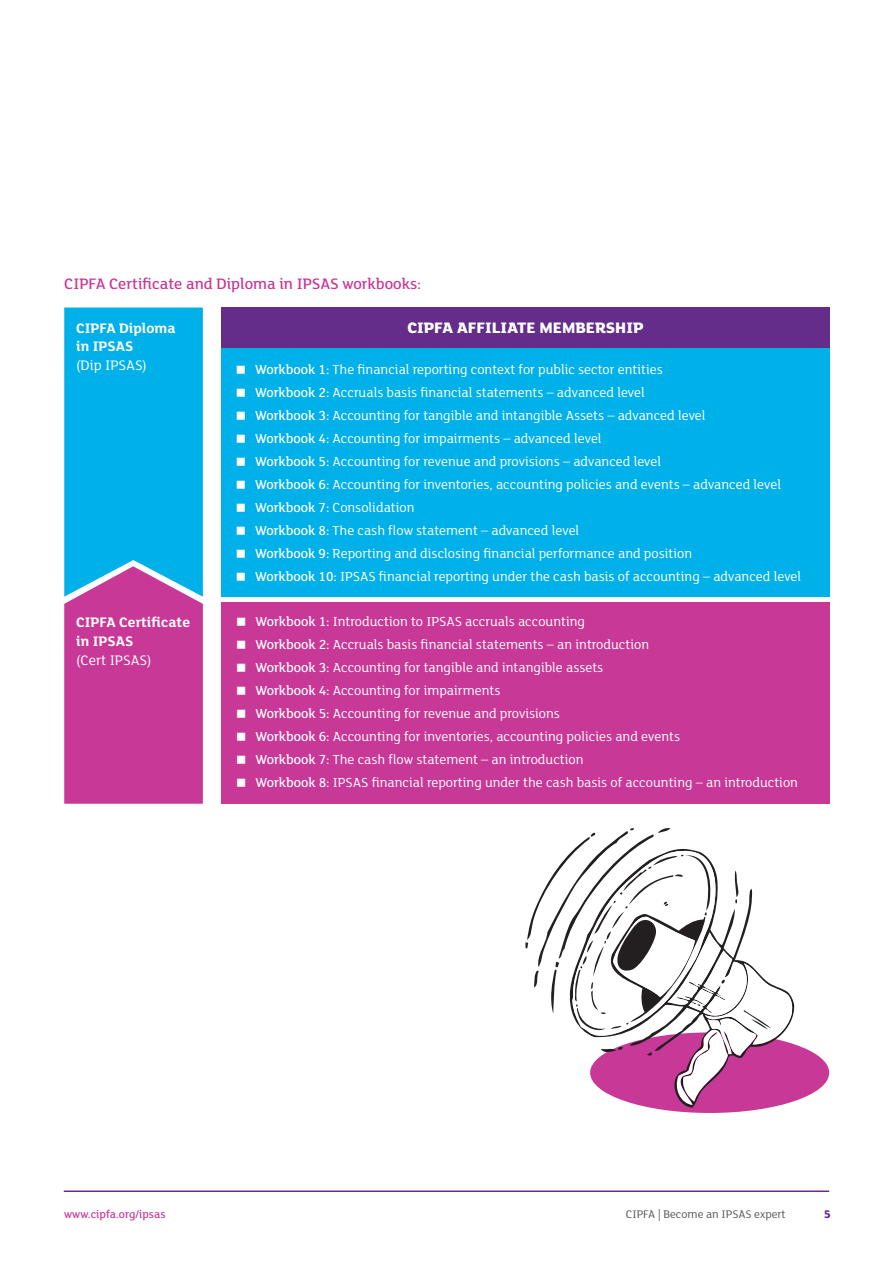
<style>
.page{position:relative;width:893px;height:1263px;background:#fff}
.page>*{position:absolute;margin:0;border:0;box-sizing:border-box;transform-origin:0 0}
.Subhead_B_11_13_Med{font:500 16.5px "FS Lola";color:#c83896}
.Subhead_B_11_13_Med-2{font:800 16.5px "FS Lola";color:#fff}
.Body_Copy_9_5_12_5{font:700 15px/18.8px "FS Lola";color:#fff}
.Body_Copy_9_5_12_5-2{font:15px/18.8px "FS Lola";color:#fff}
.t1{font:14.25px "FS Lola";color:#fff}
.t2{font:12px "FS Lola";color:#57585a}
.t3{font:500 12px "FS Lola";color:#c83896}
.t4{font:800 12px "FS Lola";color:#642d89}
.s1{font-weight:700}
.s2{font-weight:500}
.s3{font-weight:400}
</style>
<div class="page">
<hr style="left:64px;top:1190px;width:765px;height:2px;background:#642d89">
<div style="left:221px;top:348px;width:608px;height:249px;background:#00b0e8"></div>
<div style="left:221px;top:307px;width:608px;height:41px;background:#642d89"></div>
<div style="left:221px;top:602px;width:608px;height:202px;background:#c83896"></div>
<svg style="left:64px;top:307px;width:139px;height:497px;background:#5c7cc4"></svg>
<div style="left:590px;top:1032px;width:239px;height:81px;background:#c83896;border-radius:50%"></div>
<svg style="left:525px;top:828px;width:268px;height:277px"></svg>
<p class="Subhead_B_11_13_Med" style="left:64px;top:273px;width:358px">CIPFA Certificate and Diploma in IPSAS workbooks:</p>
<p class="Body_Copy_9_5_12_5" style="left:76px;top:318px;width:101px">CIPFA Diploma</p>
<p class="Subhead_B_11_13_Med-2" style="left:407px;top:316px;width:238px">CIPFA AFFILIATE MEMBERSHIP</p>
<p class="Body_Copy_9_5_12_5-2" style="left:76px;top:336px;width:72px"><span class="s1">in IPSAS </span>(Dip IPSAS)</p>
<p class="t1" style="left:255px;top:360px;width:409px"><span class="s2">Workbook 1:</span> The financial reporting context for public sector entities</p>
<p class="t1" style="left:255px;top:383px;width:391px"><span class="s2">Workbook 2:</span> Accruals basis financial statements – advanced level</p>
<p class="t1" style="left:255px;top:406px;width:452px"><span class="s2">Workbook 3:</span> Accounting for tangible and intangible Assets – advanced level</p>
<p class="t1" style="left:255px;top:429px;width:348px"><span class="s2">Workbook 4:</span> Accounting for impairments – advanced level</p>
<p class="t1" style="left:255px;top:452px;width:408px"><span class="s2">Workbook 5:</span> Accounting for revenue and provisions – advanced level</p>
<p class="t1" style="left:255px;top:475px;width:527px"><span class="s2">Workbook 6:</span> Accounting for inventories, accounting policies and events – advanced level</p>
<p class="t1" style="left:255px;top:498px;width:161px"><span class="s2">Workbook 7:</span> Consolidation</p>
<p class="t1" style="left:255px;top:521px;width:326px"><span class="s2">Workbook 8:</span> The cash flow statement – advanced level</p>
<p class="t1" style="left:255px;top:544px;width:439px"><span class="s2">Workbook 9:</span> Reporting and disclosing financial performance and position</p>
<p class="t1" style="left:255px;top:567px;width:548px"><span class="s2">Workbook 10:</span> IPSAS financial reporting under the cash basis of accounting – advanced level</p>
<p class="Subhead_B_11_13_Med-2" style="left:321px;top:380px;width:194px">ASSOCIATE MEMBERSHIP</p>
<p class="Body_Copy_9_5_12_5" style="left:76px;top:612px;width:115px">CIPFA Certificate in IPSAS<br><span class="s3">(Cert IPSAS)</span></p>
<p class="t1" style="left:255px;top:611px;width:331px"><span class="s2">Workbook 1:</span> Introduction to IPSAS accruals accounting</p>
<p class="t1" style="left:255px;top:634px;width:395px"><span class="s2">Workbook 2:</span> Accruals basis financial statements – an introduction</p>
<p class="t1" style="left:255px;top:657px;width:349px"><span class="s2">Workbook 3:</span> Accounting for tangible and intangible assets</p>
<p class="t1" style="left:255px;top:680px;width:247px"><span class="s2">Workbook 4:</span> Accounting for impairments</p>
<p class="t1" style="left:255px;top:703px;width:306px"><span class="s2">Workbook 5:</span> Accounting for revenue and provisions</p>
<p class="t1" style="left:255px;top:726px;width:426px"><span class="s2">Workbook 6:</span> Accounting for inventories, accounting policies and events</p>
<p class="t1" style="left:255px;top:750px;width:330px"><span class="s2">Workbook 7:</span> The cash flow statement – an introduction</p>
<p class="t1" style="left:255px;top:773px;width:544px"><span class="s2">Workbook 8:</span> IPSAS financial reporting under the cash basis of accounting – an introduction</p>
<p class="t3" style="left:64px;top:1206px;width:103px">www.cipfa.org/ipsas</p>
<p class="t2" style="left:626px;top:1206px;width:161px">CIPFA | Become an IPSAS expert</p>
<p class="t4" style="left:824px;top:1206px;width:9px">5</p>
</div>
